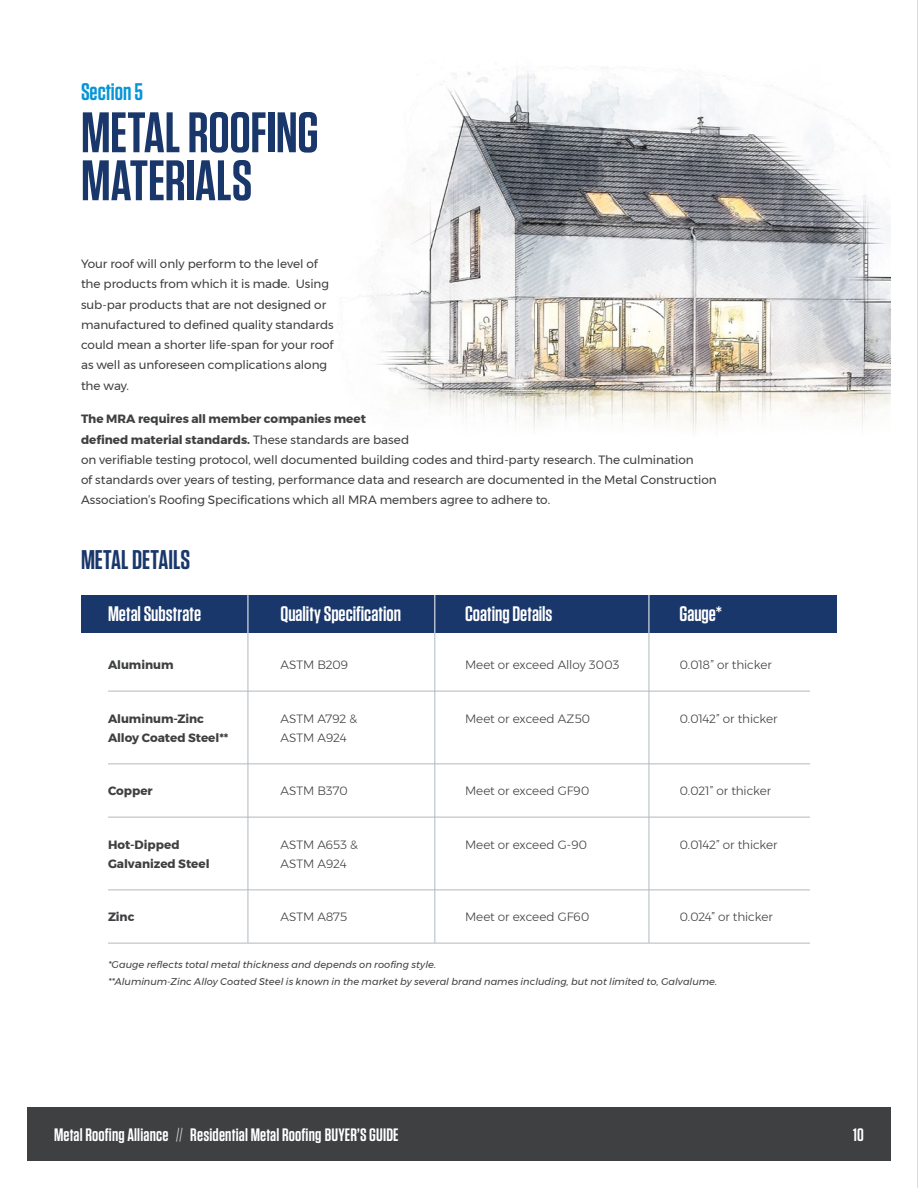
<style>
.page{position:relative;width:918px;height:1188px;background:#fff}
.page>*{position:absolute;margin:0;border:0;box-sizing:border-box;transform-origin:0 0}
.t1{font:600 57px/48px "Tungsten";letter-spacing:-.005em;color:#19376b}
.t2{font:600 27px "Tungsten";color:#19376b}
.t3{font:600 24px "Tungsten";color:#0795d7}
.t4{font:600 21px "Tungsten";color:#fff}
.t5{font:600 18px "Tungsten";letter-spacing:.01em;color:#fff}
._9pt__body{font:12px/20.2px "Montserrat";letter-spacing:-.005em;color:#3f4042}
.t6{font:300 12px "Montserrat";letter-spacing:-.01em;color:#3f4042}
.t7{font:700 12px "Montserrat";letter-spacing:-.005em;color:#3f4042}
._9pt__body-2{font:italic 9.75px/16.5px "Montserrat";letter-spacing:.005em;color:#3f4042}
.s1{font-weight:700}
.s2{font-weight:300}
</style>
<div class="page">
<div style="left:27px;top:1107px;width:864px;height:54px;background:#3f4042"></div>
<img style="left:370px;top:68px;width:521px;height:364px">
<div style="left:81px;top:595px;width:756px;height:38px;background:#19376b"></div>
<hr style="left:108px;top:691px;width:702px;height:1px;background:#b1bac0">
<hr style="left:108px;top:764px;width:702px;height:1px;background:#b1bac0">
<hr style="left:108px;top:817px;width:702px;height:1px;background:#b1bac0">
<hr style="left:108px;top:890px;width:702px;height:1px;background:#b1bac0">
<hr style="left:108px;top:943px;width:702px;height:1px;background:#b1bac0">
<hr style="left:434px;top:633px;width:1px;height:310px;background:#b1bac0">
<hr style="left:434px;top:590px;width:1px;height:43px;background:#fff">
<hr style="left:649px;top:633px;width:1px;height:310px;background:#b1bac0">
<hr style="left:649px;top:590px;width:1px;height:43px;background:#fff">
<hr style="left:248px;top:633px;width:1px;height:310px;background:#b1bac0">
<hr style="left:248px;top:590px;width:1px;height:43px;background:#fff">
<hr style="left:917px;top:0;width:1px;height:1188px;background:#b1bac0">
<p class="t3" style="left:81px;top:79px;width:64px">Section 5</p>
<p class="t1" style="left:81px;top:110px;width:239px">METAL ROOFING<br>MATERIALS</p>
<p class="_9pt__body" style="left:81px;top:254px;width:254px">Your roof will only perform to the level of the products from which it is made. Using sub-par products that are not designed or manufactured to defined quality standards could mean a shorter life-span for your roof as well as unforeseen complications along the way.</p>
<p class="_9pt__body" style="left:81px;top:409px;width:637px"><span class="s1">The MRA requires all member companies meet<br>defined material standards.</span> These standards are based<br>on verifiable testing protocol, well documented building codes and third-party research. The culmination<br>of standards over years of testing, performance data and research are documented in the Metal Construction Association’s Roofing Specifications which all MRA members agree to adhere to.</p>
<p class="t2" style="left:81px;top:545px;width:111px">METAL DETAILS</p>
<p class="t4" style="left:108px;top:603px;width:95px">Metal Substrate</p>
<p class="t4" style="left:280px;top:603px;width:122px">Quality Specification</p>
<p class="t4" style="left:465px;top:603px;width:89px">Coating Details</p>
<p class="t4" style="left:679px;top:603px;width:44px">Gauge*</p>
<p class="t7" style="left:108px;top:655px;width:67px">Aluminum</p>
<p class="t6" style="left:280px;top:656px;width:69px">ASTM B209</p>
<p class="t6" style="left:465px;top:656px;width:156px">Meet or exceed Alloy 3003</p>
<p class="t6" style="left:680px;top:656px;width:94px">0.018” or thicker</p>
<p class="t7" style="left:108px;top:709px;width:98px">Aluminum-Zinc</p>
<p class="t6" style="left:280px;top:709px;width:78px">ASTM A792 &amp;</p>
<p class="t6" style="left:465px;top:709px;width:127px">Meet or exceed AZ50</p>
<p class="t6" style="left:680px;top:709px;width:100px">0.0142” or thicker</p>
<p class="t7" style="left:108px;top:728px;width:122px">Alloy Coated Steel**</p>
<p class="t6" style="left:280px;top:729px;width:68px">ASTM A924</p>
<p class="t7" style="left:108px;top:781px;width:46px">Copper</p>
<p class="t6" style="left:280px;top:782px;width:69px">ASTM B370</p>
<p class="t6" style="left:465px;top:782px;width:126px">Meet or exceed GF90</p>
<p class="t6" style="left:680px;top:782px;width:93px">0.021” or thicker</p>
<p class="t7" style="left:108px;top:835px;width:73px">Hot-Dipped</p>
<p class="t6" style="left:280px;top:835px;width:79px">ASTM A653 &amp;</p>
<p class="t6" style="left:465px;top:835px;width:124px">Meet or exceed G-90</p>
<p class="t6" style="left:680px;top:835px;width:100px">0.0142” or thicker</p>
<p class="t7" style="left:108px;top:854px;width:103px">Galvanized Steel</p>
<p class="t6" style="left:280px;top:855px;width:68px">ASTM A924</p>
<p class="t7" style="left:108px;top:907px;width:28px">Zinc</p>
<p class="t6" style="left:280px;top:908px;width:68px">ASTM A875</p>
<p class="t6" style="left:465px;top:908px;width:126px">Meet or exceed GF60</p>
<p class="t6" style="left:680px;top:908px;width:95px">0.024” or thicker</p>
<p class="_9pt__body-2" style="left:108px;top:957px;width:611px">*Gauge reflects total metal thickness and depends on roofing style.<br>**Aluminum-Zinc Alloy Coated Steel is known in the market by several brand names including, but not limited to, Galvalume.</p>
<h3 class="t5" style="left:54px;top:1125px;width:346px">Metal Roofing Alliance <span class="s2">//</span> Residential Metal Roofing BUYER’S GUIDE</h3>
<h3 class="t5" style="left:853px;top:1125px;width:12px">10</h3>
</div>
